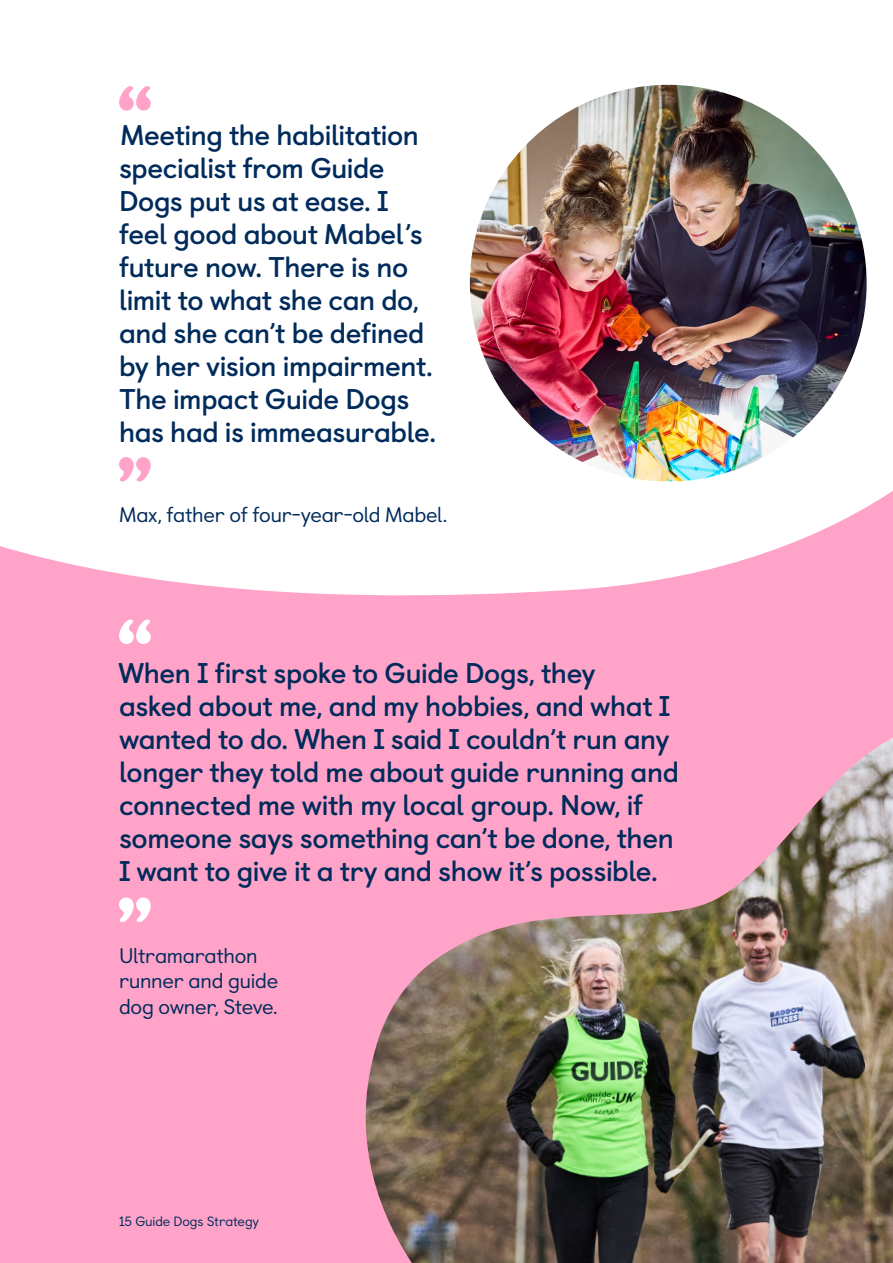
<style>
.page{position:relative;width:893px;height:1263px;background:#ffa4c8}
.page>*{position:absolute;margin:0;border:0;box-sizing:border-box;transform-origin:0 0}
.P_Body{font:700 28.5px/33px "Castledown";letter-spacing:-.015em;color:#002b5b}
.P_Body-2{font:21px/25.2px "Castledown";letter-spacing:-.015em;color:#002b5b}
.t1{font:13.5px "Castledown";letter-spacing:-.01em;color:#002b5b}
.s1{color:#fff}
.s2{color:#ffa4c8}
</style>
<div class="page">
<div style="left:0;top:0;width:893px;height:596px;background:#fff"></div>
<svg style="left:119px;top:619px;width:32px;height:25px"></svg>
<svg style="left:119px;top:86px;width:32px;height:25px"></svg>
<svg style="left:119px;top:897px;width:32px;height:25px"></svg>
<svg style="left:119px;top:457px;width:32px;height:25px"></svg>
<img style="left:444px;top:85px;width:449px;height:396px">
<img style="left:365px;top:738px;width:528px;height:525px">
<p class="P_Body" style="left:119px;top:116px;width:328px">Meeting the habilitation specialist from Guide<br>Dogs put us at ease. I<br>feel good about Mabel’s future now. There is no limit to what she can do, and she can’t be defined by her vision impairment.<br>The impact Guide Dogs has had is immeasurable.<span class="s1">”</span></p>
<p class="P_Body-2" style="left:119px;top:500px;width:328px">Max, father of four-year-old Mabel.</p>
<p class="P_Body" style="left:118px;top:654px;width:562px">When I first spoke to Guide Dogs, they<br>asked about me, and my hobbies, and what I wanted to do. When I said I couldn’t run any longer they told me about guide running and connected me with my local group. Now, if someone says something can’t be done, then I want to give it a try and show it’s possible.<span class="s2">”</span></p>
<p class="P_Body-2" style="left:119px;top:941px;width:161px">Ultramarathon runner and guide dog owner, Steve.</p>
<p class="t1" style="left:119px;top:1210px;width:142px">15 Guide Dogs Strategy</p>
</div>
